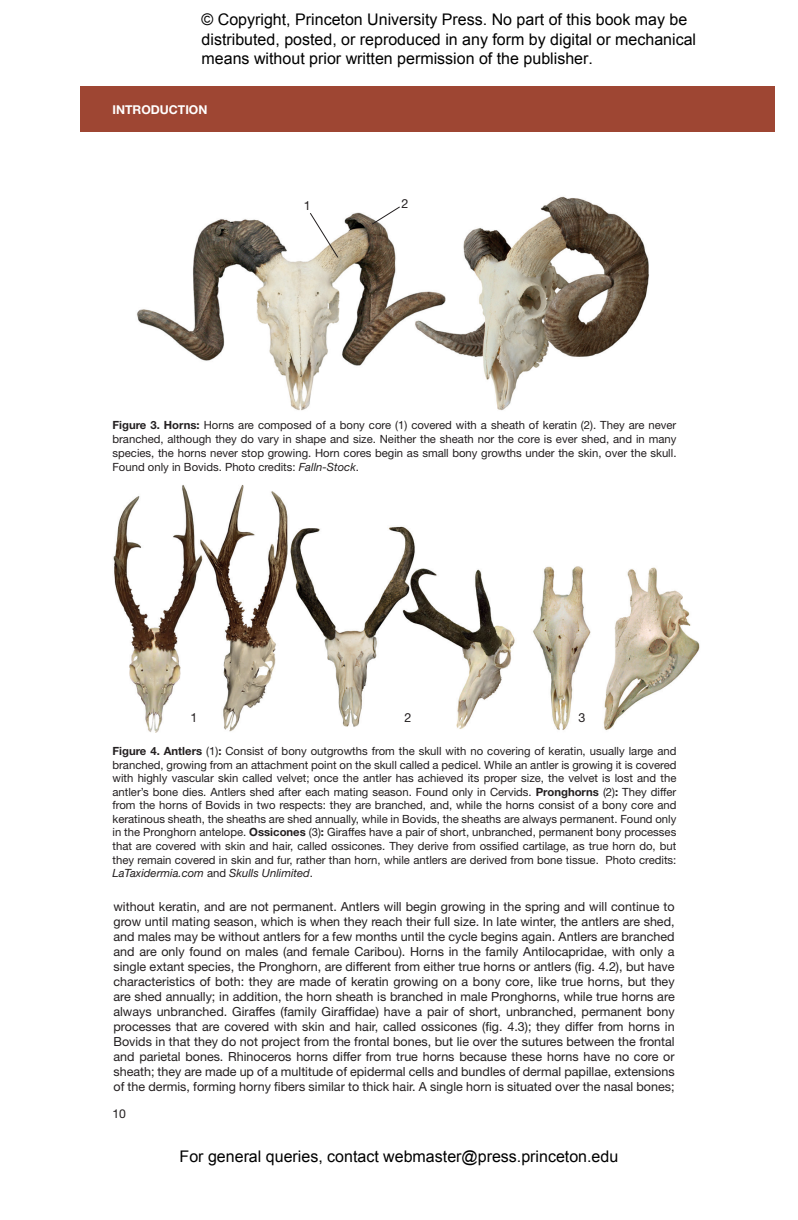
<style>
.page{position:relative;width:798px;height:1220px;background:#fff}
.page>*{position:absolute;margin:0;border:0;box-sizing:border-box;transform-origin:0 0}
.t1{font:16px/19.2px "Arial";color:#000}
.t2{font:12.6px/15px "Helvetica Neue LT Std";color:#231f20;text-align:justify}
.t3{font:700 12.2px "Helvetica Neue LT Std";color:#fff}
.t4{font:12.2px "Helvetica Neue LT Std";color:#231f20}
.t5{font:11.4px/13.6px "Helvetica Neue LT Std";color:#231f20;text-align:justify}
.s1{font-weight:700}
.s2{font-style:italic}
</style>
<div class="page">
<img style="left:113px;top:485px;width:587px;height:247px">
<img style="left:137px;top:196px;width:512px;height:215px">
<div style="left:81px;top:86px;width:694px;height:45px;background:#9e4633"></div>
<svg style="left:309px;top:212px;width:30px;height:47px"></svg>
<svg style="left:371px;top:206px;width:30px;height:19px"></svg>
<h1 class="t1" style="left:202px;top:10px;width:496px">© Copyright, Princeton University Press. No part of this book may be distributed, posted, or reproduced in any form by digital or mechanical means without prior written permission of the publisher.</h1>
<p class="t3" style="left:112px;top:103px;width:96px">INTRODUCTION</p>
<p class="t2" style="left:304px;top:198px;width:8px">1</p>
<p class="t2" style="left:401px;top:196px;width:8px">2</p>
<p class="t5" style="left:112px;top:418px;width:565px"><span class="s1">Figure 3. Horns:</span> Horns are composed of a bony core (1) covered with a sheath of keratin (2). They are never branched, although they do vary in shape and size. Neither the sheath nor the core is ever shed, and in many species, the horns never stop growing. Horn cores begin as small bony growths under the skin, over the skull.<br>Found only in Bovids. Photo credits: <span class="s2">Falln-Stock</span>.</p>
<p class="t2" style="left:190px;top:709px;width:8px">1</p>
<p class="t2" style="left:404px;top:709px;width:8px">2</p>
<p class="t2" style="left:578px;top:709px;width:8px">3</p>
<p class="t5" style="left:112px;top:744px;width:565px"><span class="s1">Figure 4. Antlers</span> (1)<span class="s1">:</span> Consist of bony outgrowths from the skull with no covering of keratin, usually large and branched, growing from an attachment point on the skull called a pedicel. While an antler is growing it is covered with highly vascular skin called velvet; once the antler has achieved its proper size, the velvet is lost and the antler’s bone dies. Antlers shed after each mating season. Found only in Cervids. <span class="s1">Pronghorns</span> (2)<span class="s1">:</span> They differ from the horns of Bovids in two respects: they are branched, and, while the horns consist of a bony core and keratinous sheath, the sheaths are shed annually, while in Bovids, the sheaths are always permanent. Found only in the Pronghorn antelope. <span class="s1">Ossicones</span> (3)<span class="s1">:</span> Giraffes have a pair of short, unbranched, permanent bony processes that are covered with skin and hair, called ossicones. They derive from ossified cartilage, as true horn do, but they remain covered in skin and fur, rather than horn, while antlers are derived from bone tissue. Photo credits:<br><span class="s2">LaTaxidermia.com</span> and <span class="s2">Skulls Unlimited</span>.</p>
<p class="t2" style="left:113px;top:899px;width:563px">without keratin, and are not permanent. Antlers will begin growing in the spring and will continue to grow until mating season, which is when they reach their full size. In late winter, the antlers are shed, and males may be without antlers for a few months until the cycle begins again. Antlers are branched and are only found on males (and female Caribou). Horns in the family Antilocapridae, with only a single extant species, the Pronghorn, are different from either true horns or antlers (fig. 4.2), but have characteristics of both: they are made of keratin growing on a bony core, like true horns, but they are shed annually; in addition, the horn sheath is branched in male Pronghorns, while true horns are always unbranched. Giraffes (family Giraffidae) have a pair of short, unbranched, permanent bony processes that are covered with skin and hair, called ossicones (fig. 4.3); they differ from horns in Bovids in that they do not project from the frontal bones, but lie over the sutures between the frontal and parietal bones. Rhinoceros horns differ from true horns because these horns have no core or sheath; they are made up of a multitude of epidermal cells and bundles of dermal papillae, extensions of the dermis, forming horny fibers similar to thick hair. A single horn is situated over the nasal bones;</p>
<p class="t4" style="left:112px;top:1106px;width:15px">10</p>
<h1 class="t1" style="left:180px;top:1147px;width:440px">For general queries, contact webmaster@press.princeton.edu</h1>
</div>
